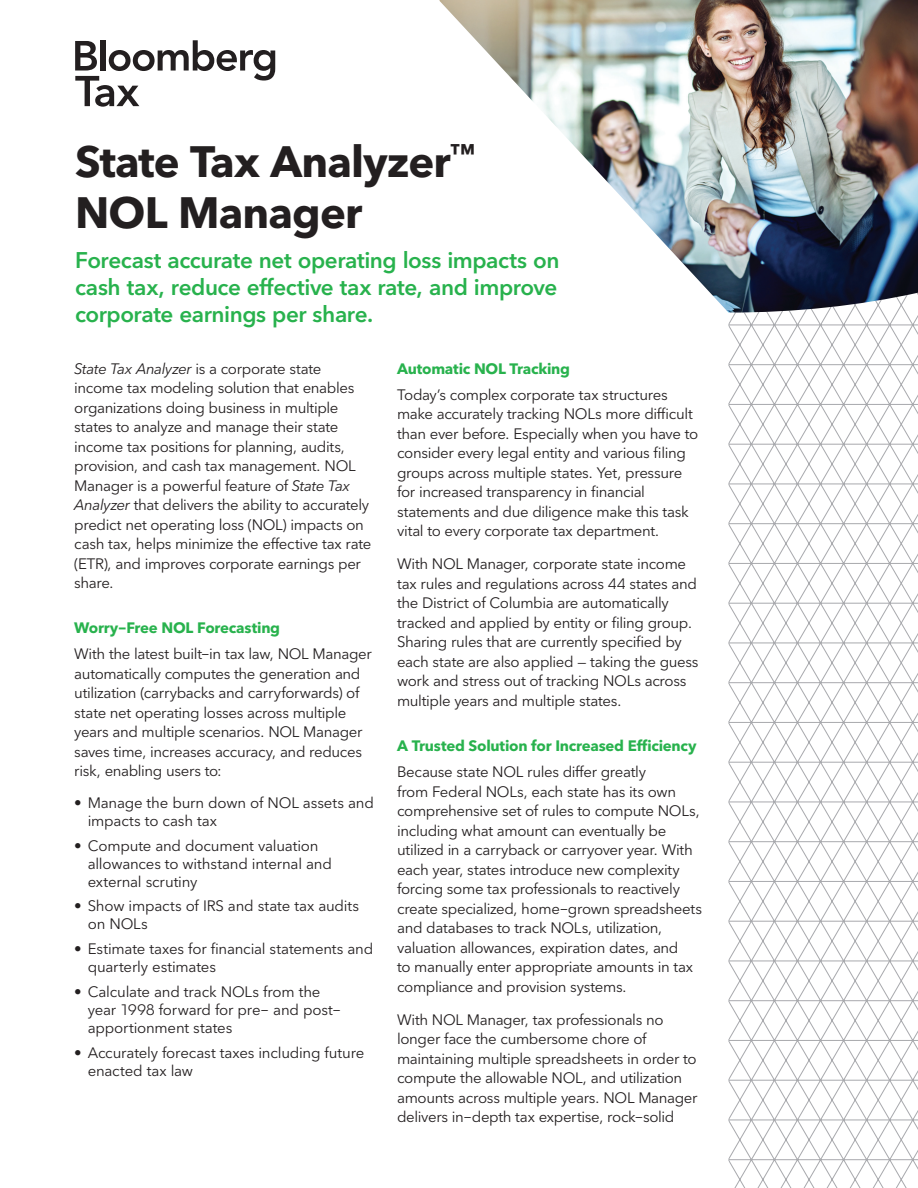
<style>
.page{position:relative;width:918px;height:1188px;background:#fff}
.page>*{position:absolute;margin:0;border:0;box-sizing:border-box;transform-origin:0 0}
.t1{font:700 43.5px/51px "Avenir Next M For BBG";letter-spacing:-.02em;color:#231f20}
.subtitle{font:600 22.5px/27px "Avenir Next M For BBG";letter-spacing:-.02em;color:#28b24d;text-align:justify}
.body{font:15px/19.5px "Avenir Next M For BBG";letter-spacing:-.025em;color:#231f20}
.body_head{font:700 15px "Avenir Next M For BBG";letter-spacing:-.02em;color:#28b24d}
.s1{font-style:italic}
</style>
<div class="page">
<svg style="left:75px;top:40px;width:200px;height:67px"></svg>
<svg style="left:728px;top:313px;width:190px;height:875px"></svg>
<img style="left:440px;top:0;width:478px;height:313px">
<p class="t1" style="left:75px;top:136px;width:402px">State Tax Analyzer<sup>™<br></sup>NOL Manager</p>
<p class="subtitle" style="left:75px;top:247px;width:486px">Forecast accurate net operating loss impacts on cash tax, reduce effective tax rate, and improve corporate earnings per share.</p>
<p class="body" style="left:74px;top:359px;width:299px"><span class="s1">State Tax Analyzer</span> is a corporate state income tax modeling solution that enables organizations doing business in multiple states to analyze and manage their state income tax positions for planning, audits, provision, and cash tax management. NOL Manager is a powerful feature of <span class="s1">State Tax Analyzer</span> that delivers the ability to accurately predict net operating loss (NOL) impacts on cash tax, helps minimize the effective tax rate (ETR), and improves corporate earnings per share.</p>
<p class="body_head" style="left:74px;top:619px;width:207px">Worry-Free NOL Forecasting</p>
<p class="body" style="left:74px;top:644px;width:299px">With the latest built-in tax law, NOL Manager automatically computes the generation and utilization (carrybacks and carryforwards) of state net operating losses across multiple years and multiple scenarios. NOL Manager saves time, increases accuracy, and reduces risk, enabling users to:</p>
<p class="body" style="left:88px;top:794px;width:288px;line-height:18px;text-indent:-14px">• Manage the burn down of NOL assets and impacts to cash tax</p>
<p class="body" style="left:88px;top:836px;width:246px;line-height:18px;text-indent:-14px">• Compute and document valuation allowances to withstand internal and external scrutiny</p>
<p class="body" style="left:88px;top:897px;width:273px;line-height:18px;text-indent:-14px">• Show impacts of IRS and state tax audits on NOLs</p>
<p class="body" style="left:88px;top:940px;width:287px;line-height:18px;text-indent:-14px">• Estimate taxes for financial statements and quarterly estimates</p>
<p class="body" style="left:88px;top:983px;width:255px;line-height:18px;text-indent:-14px">• Calculate and track NOLs from the year 1998 forward for pre- and post&shy;apportionment states</p>
<p class="body" style="left:88px;top:1043px;width:278px;line-height:18px;text-indent:-14px">• Accurately forecast taxes including future enacted tax law</p>
<p class="body_head" style="left:397px;top:359px;width:174px">Automatic NOL Tracking</p>
<p class="body" style="left:397px;top:385px;width:303px">Today’s complex corporate tax structures make accurately tracking NOLs more difficult than ever before. Especially when you have to consider every legal entity and various filing groups across multiple states. Yet, pressure for increased transparency in financial statements and due diligence make this task vital to every corporate tax department.</p>
<p class="body" style="left:397px;top:554px;width:303px">With NOL Manager, corporate state income tax rules and regulations across 44 states and the District of Columbia are automatically tracked and applied by entity or filing group.<br>Sharing rules that are currently specified by each state are also applied — taking the guess work and stress out of tracking NOLs across multiple years and multiple states.</p>
<p class="body_head" style="left:397px;top:736px;width:301px">A Trusted Solution for Increased Efficiency</p>
<p class="body" style="left:397px;top:762px;width:306px">Because state NOL rules differ greatly<br>from Federal NOLs, each state has its own comprehensive set of rules to compute NOLs, including what amount can eventually be utilized in a carryback or carryover year. With each year, states introduce new complexity forcing some tax professionals to reactively create specialized, home-grown spreadsheets and databases to track NOLs, utilization, valuation allowances, expiration dates, and<br>to manually enter appropriate amounts in tax compliance and provision systems.</p>
<p class="body" style="left:397px;top:1010px;width:302px">With NOL Manager, tax professionals no longer face the cumbersome chore of maintaining multiple spreadsheets in order to compute the allowable NOL, and utilization amounts across multiple years. NOL Manager delivers in-depth tax expertise, rock-solid</p>
</div>
